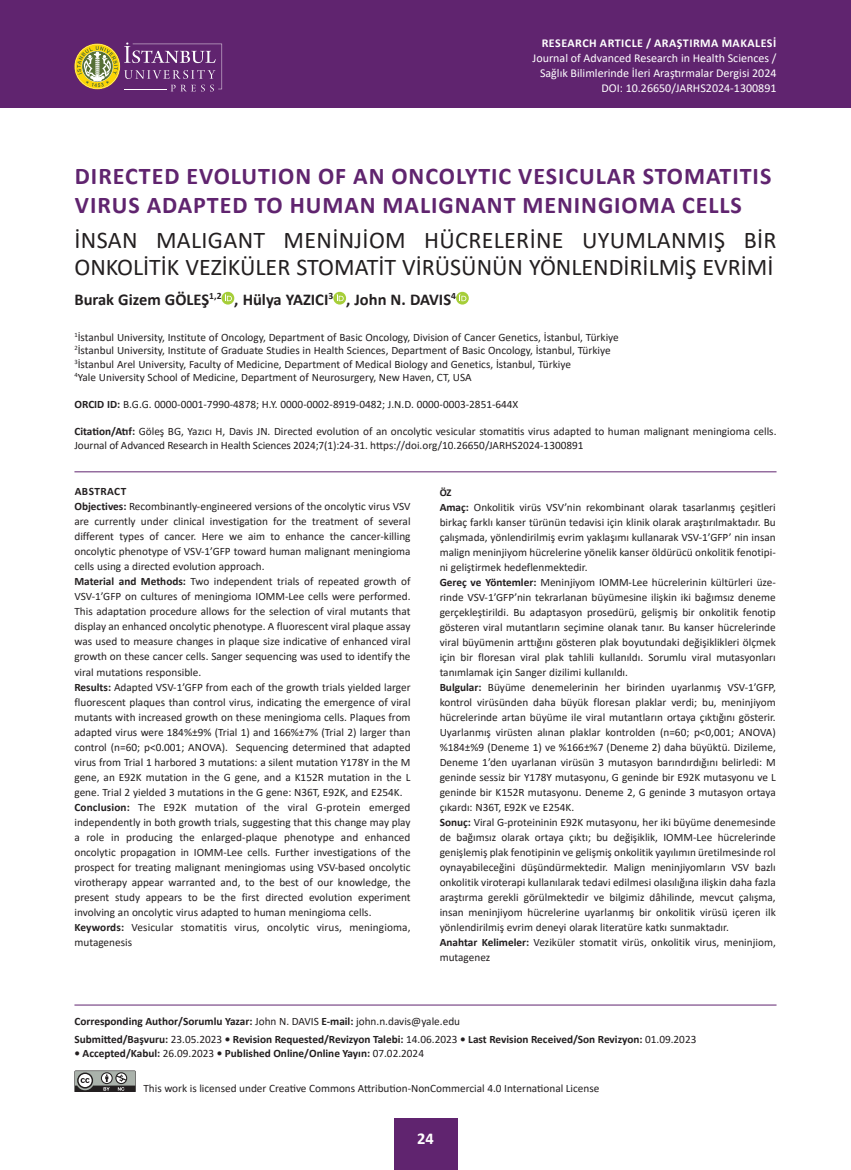
<style>
.page{position:relative;width:851px;height:1170px;background:#fff}
.page>*{position:absolute;margin:0;border:0;box-sizing:border-box;transform-origin:0 0}
.t1{font:24px/27px "Calibri";color:#231f20}
.t2{font:700 24px/28.8px "Calibri";letter-spacing:.04em;color:#60246f}
.t3{font:700 16.5px "Calibri";color:#231f20}
.t4{font:700 16.5px "Calibri";color:#fff}
.t5{font:12px/15px "Calibri";color:#fff;text-align:right}
.t6{font:700 12px "Calibri";letter-spacing:.04em;color:#fff}
.t7{font:11.25px/15px "Calibri";color:#231f20}
.t8{font:700 11.25px/17.7px "Calibri";color:#231f20}
.t9{font:700 10.5px "Calibri";color:#231f20}
.s1{font-weight:700}
.s2{font-weight:400}
</style>
<div class="page">
<div style="left:393px;top:1118px;width:64px;height:51px;background:#60246f"></div>
<div style="left:0;top:0;width:850px;height:107px;background:#60246f"></div>
<svg style="left:221px;top:292px;width:13px;height:12px"></svg>
<svg style="left:225px;top:294px;width:7px;height:7px"></svg>
<svg style="left:333px;top:292px;width:13px;height:12px"></svg>
<svg style="left:336px;top:294px;width:7px;height:7px"></svg>
<svg style="left:456px;top:292px;width:12px;height:12px"></svg>
<svg style="left:459px;top:294px;width:7px;height:7px"></svg>
<hr style="left:74px;top:1004px;width:702px;height:1px;background:#60246f">
<svg style="left:74px;top:1070px;width:62px;height:21px"></svg>
<svg style="left:74px;top:43px;width:148px;height:49px"></svg>
<hr style="left:74px;top:471px;width:702px;height:1px;background:#60246f">
<p class="t6" style="left:541px;top:34px;width:236px">RESEARCH ARTICLE / ARAŞTIRMA MAKALESİ</p>
<p class="t5" style="left:532px;top:50px;width:245px">Journal of Advanced Research in Health Sciences /<br>Sağlık Bilimlerinde İleri Araştırmalar Dergisi 2024<br>DOI: 10.26650/JARHS2024-1300891</p>
<h1 class="t2" style="left:75px;top:161px;width:697px">DIRECTED EVOLUTION OF AN ONCOLYTIC VESICULAR STOMATITIS<br>VIRUS ADAPTED TO HUMAN MALIGNANT MENINGIOMA CELLS</h1>
<h1 class="t1" style="left:74px;top:225px;width:703px">İNSAN MALIGANT MENİNJİOM HÜCRELERİNE UYUMLANMIŞ BİR<br>ONKOLİTİK VEZİKÜLER STOMATİT VİRÜSÜNÜN YÖNLENDİRİLMİŞ EVRİMİ</h1>
<h2 class="t3" style="left:74px;top:287px;width:383px">Burak Gizem GÖLEŞ<sup>1,2</sup> , Hülya YAZICI<sup>3</sup> , John N. DAVIS<sup>4</sup></h2>
<p class="t7" style="left:74px;top:330px;width:545px;line-height:13.5px"><sup>1</sup>İstanbul University, Institute of Oncology, Department of Basic Oncology, Division of Cancer Genetics, İstanbul, Türkiye <sup>2</sup>İstanbul University, Institute of Graduate Studies in Health Sciences, Department of Basic Oncology, İstanbul, Türkiye <sup>3</sup>İstanbul Arel University, Faculty of Medicine, Department of Medical Biology and Genetics, İstanbul, Türkiye<br><sup>4</sup>Yale University School of Medicine, Department of Neurosurgery, New Haven, CT, USA</p>
<p class="t7" style="left:74px;top:396px;width:445px"><span class="s1">ORCID ID:</span> B.G.G. 0000-0001-7990-4878; H.Y. 0000-0002-8919-0482; J.N.D. 0000-0003-2851-644X</p>
<p class="t7" style="left:74px;top:424px;width:703px;line-height:13.5px"><span class="s1">Citation/Atıf:</span> Göleş BG, Yazıcı H, Davis JN. Directed evolution of an oncolytic vesicular stomatitis virus adapted to human malignant meningioma cells.<br>Journal of Advanced Research in Health Sciences 2024;7(1):24-31. https://doi.org/10.26650/JARHS2024-1300891</p>
<p class="t7" style="left:74px;top:484px;width:337px"><span class="s1">ABSTRACT<br>Objectives:</span> Recombinantly-engineered versions of the oncolytic virus VSV are currently under clinical investigation for the treatment of several different types of cancer. Here we aim to enhance the cancer-killing oncolytic phenotype of VSV-1’GFP toward human malignant meningioma cells using a directed evolution approach.<br><span class="s1">Material and Methods:</span> Two independent trials of repeated growth of VSV-1’GFP on cultures of meningioma IOMM-Lee cells were performed.<br>This adaptation procedure allows for the selection of viral mutants that display an enhanced oncolytic phenotype. A fluorescent viral plaque assay was used to measure changes in plaque size indicative of enhanced viral growth on these cancer cells. Sanger sequencing was used to identify the viral mutations responsible.<br><span class="s1">Results:</span> Adapted VSV-1’GFP from each of the growth trials yielded larger fluorescent plaques than control virus, indicating the emergence of viral mutants with increased growth on these meningioma cells. Plaques from adapted virus were 184%±9% (Trial 1) and 166%±7% (Trial 2) larger than control (n=60; p&lt;0.001; ANOVA). Sequencing determined that adapted virus from Trial 1 harbored 3 mutations: a silent mutation Y178Y in the M gene, an E92K mutation in the G gene, and a K152R mutation in the L gene. Trial 2 yielded 3 mutations in the G gene: N36T, E92K, and E254K.<br><span class="s1">Conclusion:</span> The E92K mutation of the viral G-protein emerged independently in both growth trials, suggesting that this change may play a role in producing the enlarged-plaque phenotype and enhanced oncolytic propagation in IOMM-Lee cells. Further investigations of the prospect for treating malignant meningiomas using VSV-based oncolytic virotherapy appear warranted and, to the best of our knowledge, the present study appears to be the first directed evolution experiment involving an oncolytic virus adapted to human meningioma cells.<br><span class="s1">Keywords:</span> Vesicular stomatitis virus, oncolytic virus, meningioma, mutagenesis</p>
<p class="t9" style="left:439px;top:485px;width:13px">ÖZ</p>
<p class="t7" style="left:439px;top:499px;width:337px"><span class="s1">Amaç:</span> Onkolitik virüs VSV’nin rekombinant olarak tasarlanmış çeşitleri birkaç farklı kanser türünün tedavisi için klinik olarak araştırılmaktadır. Bu çalışmada, yönlendirilmiş evrim yaklaşımı kullanarak VSV-1’GFP’ nin insan malign meninjiyom hücrelerine yönelik kanser öldürücü onkolitik fenotipi&shy;ni geliştirmek hedeflenmektedir.<br><span class="s1">Gereç ve Yöntemler:</span> Meninjiyom IOMM-Lee hücrelerinin kültürleri üze&shy;rinde VSV-1’GFP’nin tekrarlanan büyümesine ilişkin iki bağımsız deneme gerçekleştirildi. Bu adaptasyon prosedürü, gelişmiş bir onkolitik fenotip gösteren viral mutantların seçimine olanak tanır. Bu kanser hücrelerinde viral büyümenin arttığını gösteren plak boyutundaki değişiklikleri ölçmek için bir floresan viral plak tahlili kullanıldı. Sorumlu viral mutasyonları tanımlamak için Sanger dizilimi kullanıldı.<br><span class="s1">Bulgular:</span> Büyüme denemelerinin her birinden uyarlanmış VSV-1’GFP, kontrol virüsünden daha büyük floresan plaklar verdi; bu, meninjiyom hücrelerinde artan büyüme ile viral mutantların ortaya çıktığını gösterir.<br>Uyarlanmış virüsten alınan plaklar kontrolden (n=60; p&lt;0,001; ANOVA) %184±%9 (Deneme 1) ve %166±%7 (Deneme 2) daha büyüktü. Dizileme, Deneme 1’den uyarlanan virüsün 3 mutasyon barındırdığını belirledi: M geninde sessiz bir Y178Y mutasyonu, G geninde bir E92K mutasyonu ve L geninde bir K152R mutasyonu. Deneme 2, G geninde 3 mutasyon ortaya çıkardı: N36T, E92K ve E254K.<br><span class="s1">Sonuç:</span> Viral G-proteininin E92K mutasyonu, her iki büyüme denemesinde de bağımsız olarak ortaya çıktı; bu değişiklik, IOMM-Lee hücrelerinde genişlemiş plak fenotipinin ve gelişmiş onkolitik yayılımın üretilmesinde rol oynayabileceğini düşündürmektedir. Malign meninjiyomların VSV bazlı onkolitik viroterapi kullanılarak tedavi edilmesi olasılığına ilişkin daha fazla araştırma gerekli görülmektedir ve bilgimiz dâhilinde, mevcut çalışma, insan meninjiyom hücrelerine uyarlanmış bir onkolitik virüsü içeren ilk yönlendirilmiş evrim deneyi olarak literatüre katkı sunmaktadır.<br><span class="s1">Anahtar Kelimeler:</span> Veziküler stomatit virüs, onkolitik virus, meninjiom, mutagenez</p>
<p class="t8" style="left:74px;top:1012px;width:623px">Corresponding Author/Sorumlu Yazar: <span class="s2">John N. DAVIS</span> E-mail: <span class="s2">john.n.davis@yale.edu<br></span>Submitted/Başvuru: <span class="s2">23.05.2023</span> • Revision Requested/Revizyon Talebi: <span class="s2">14.06.2023</span> • Last Revision Received/Son Revizyon: <span class="s2">01.09.2023</span></p>
<p class="t8" style="left:74px;top:1043px;width:351px">• Accepted/Kabul: <span class="s2">26.09.2023</span> • Published Online/Online Yayın: <span class="s2">07.02.2024</span></p>
<p class="t7" style="left:143px;top:1080px;width:457px">This work is licensed under Creative Commons Attribution-NonCommercial 4.0 International License</p>
<h2 class="t4" style="left:417px;top:1126px;width:18px">24</h2>
</div>
